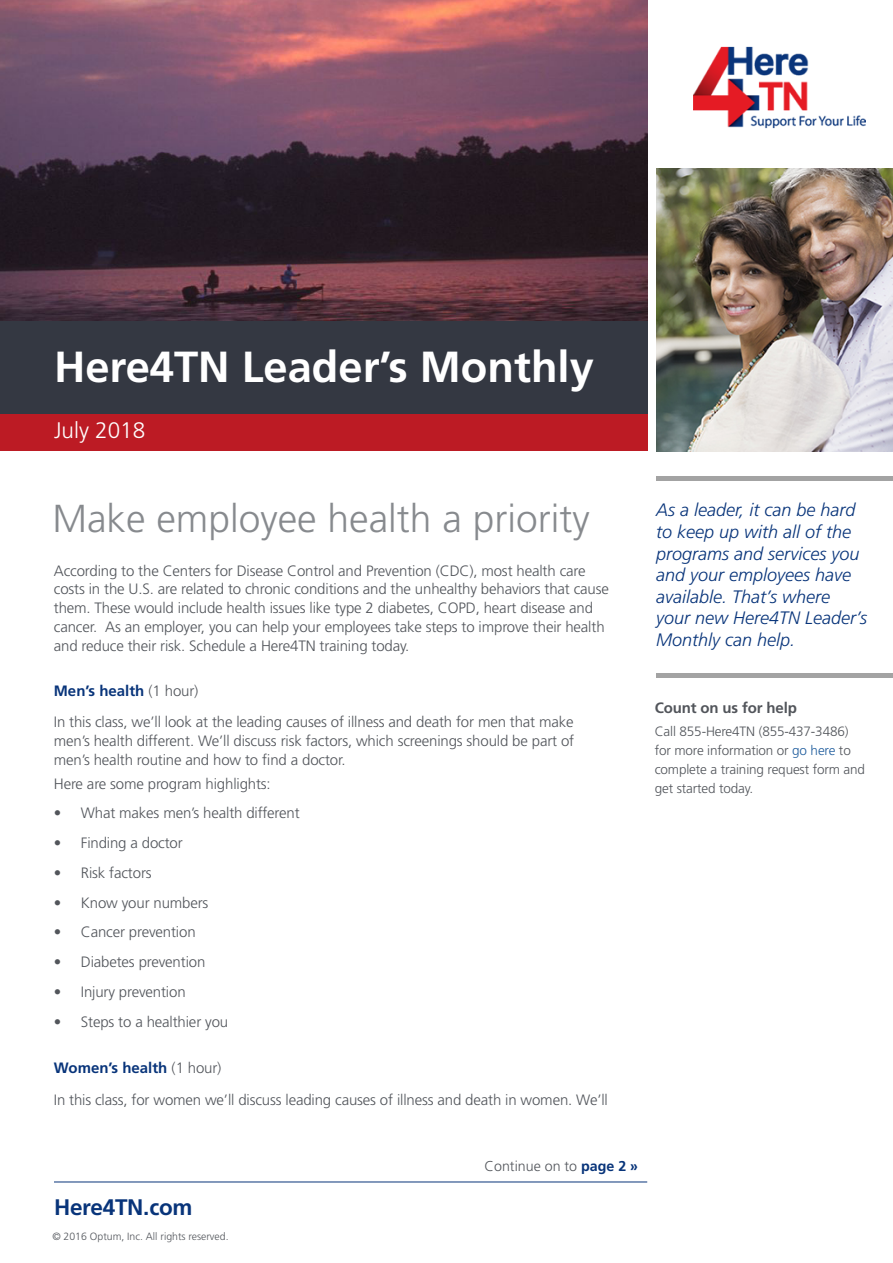
<style>
.page{position:relative;width:893px;height:1263px;background:#fff}
.page>*{position:absolute;margin:0;border:0;box-sizing:border-box;transform-origin:0 0}
.t1{font:700 43.5px "Frutiger LT Std";color:#fff}
.t2{font:300 39px "Frutiger LT Std";color:#878a8e}
.t3{font:700 22.5px "Frutiger LT Std";letter-spacing:-.01em;color:#08347a}
.t4{font:300 22.5px "Frutiger LT Std";color:#fff}
.t5{font:italic 300 18px/21.6px "Frutiger LT Std";color:#08347a}
.t6{font:300 15px/18.8px "Frutiger LT Std";letter-spacing:-.01em;color:#52555b}
.t7{font:700 15px "Frutiger LT Std";letter-spacing:-.01em;color:#52555b}
.t8{font:300 14.25px "Frutiger LT Std";color:#52555b}
.t9{font:300 13.5px/18.8px "Frutiger LT Std";letter-spacing:-.01em;color:#52555b}
.t10{font:300 10.5px "Frutiger LT Std";color:#52555b}
.s1{font-weight:700;color:#08347a}
.s2{color:#215e9e}
</style>
<div class="page">
<img style="left:656px;top:168px;width:237px;height:283px">
<img style="left:0;top:0;width:647px;height:321px">
<div style="left:0;top:321px;width:647px;height:94px;background:#343842"></div>
<div style="left:0;top:414px;width:647px;height:37px;background:#bc1b24"></div>
<hr style="left:54px;top:1181px;width:593px;height:1px;background:#08347a">
<img style="left:693px;top:46px;width:173px;height:83px">
<div style="left:656px;top:476px;width:237px;height:5px;background:#a3a3a3"></div>
<div style="left:656px;top:673px;width:237px;height:5px;background:#a3a3a3"></div>
<h1 class="t1" style="left:54px;top:341px;width:541px">Here4TN Leader’s Monthly</h1>
<h3 class="t4" style="left:54px;top:418px;width:93px">July 2018</h3>
<h2 class="t2" style="left:52px;top:496px;width:539px">Make employee health a priority</h2>
<p class="t6" style="left:54px;top:561px;width:557px">According to the Centers for Disease Control and Prevention (CDC), most health care costs in the U.S. are related to chronic conditions and the unhealthy behaviors that cause them. These would include health issues like type 2 diabetes, COPD, heart disease and cancer. As an employer, you can help your employees take steps to improve their health and reduce their risk. Schedule a Here4TN training today.</p>
<p class="t6" style="left:54px;top:675px;width:521px;line-height:31.5px"><span class="s1">Men’s health</span> (1 hour)<br>In this class, we’ll look at the leading causes of illness and death for men that make</p>
<p class="t6" style="left:54px;top:732px;width:522px">men’s health different. We’ll discuss risk factors, which screenings should be part of men’s health routine and how to find a doctor.</p>
<p class="t6" style="left:54px;top:774px;width:218px">Here are some program highlights:</p>
<p class="t6" style="left:54px;top:804px;width:247px">• What makes men’s health different</p>
<p class="t6" style="left:54px;top:834px;width:130px">• Finding a doctor</p>
<p class="t6" style="left:54px;top:863px;width:99px">• Risk factors</p>
<p class="t6" style="left:54px;top:893px;width:156px">• Know your numbers</p>
<p class="t6" style="left:54px;top:923px;width:143px">• Cancer prevention</p>
<p class="t6" style="left:54px;top:953px;width:153px">• Diabetes prevention</p>
<p class="t6" style="left:54px;top:982px;width:133px">• Injury prevention</p>
<p class="t6" style="left:54px;top:1012px;width:176px">• Steps to a healthier you</p>
<p class="t6" style="left:54px;top:1052px;width:555px;line-height:31.5px"><span class="s1">Women’s health</span> (1 hour)<br>In this class, for women we’ll discuss leading causes of illness and death in women. We’ll</p>
<p class="t5" style="left:656px;top:499px;width:213px">As a leader, it can be hard to keep up with all of the programs and services you and your employees have available. That’s where your new Here4TN Leader’s<br>Monthly can help.</p>
<p class="t7" style="left:655px;top:699px;width:144px">Count on us for help</p>
<p class="t9" style="left:655px;top:722px;width:212px">Call 855-Here4TN (855-437-3486) for more information or <span class="s2">go here</span> to complete a training request form and get started today.</p>
<h3 class="t3" style="left:54px;top:1194px;width:140px">Here4TN.com</h3>
<p class="t10" style="left:52px;top:1230px;width:178px">© 2016 Optum, Inc. All rights reserved.</p>
<p class="t8" style="left:485px;top:1158px;width:155px">Continue on to <span class="s1">page 2 »</span></p>
</div>
